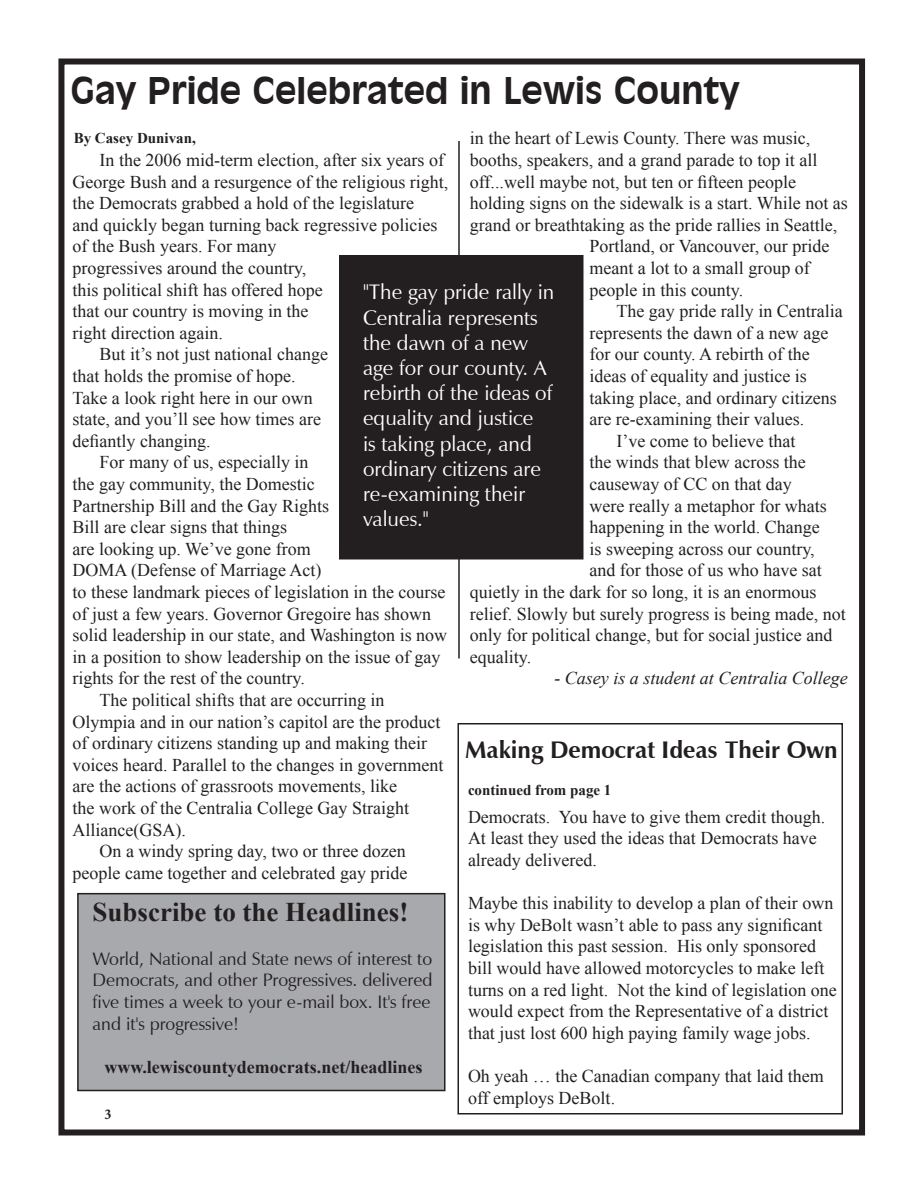
<style>
.page{position:relative;width:918px;height:1188px;background:#fff}
.page>*{position:absolute;margin:0;border:0;box-sizing:border-box;transform-origin:0 0}
._04_Headline{font:700 36px "Incised 901 BT";color:#231f20}
.t1{font:700 27px "Times New Roman";color:#231f20}
.t2{font:700 24px "Zapf Humanist 601 BT";color:#231f20}
.t3{font:21px/25.2px "Zapf Humanist 601 BT";color:#fff}
.t4{font:18px/21.6px "Times New Roman";color:#231f20}
.t5{font:18px/21.6px "Zapf Humanist 601 BT";color:#231f20;text-align:justify}
.t6{font:700 18px "Times New Roman";color:#231f20}
.t7{font:italic 18px "Times New Roman";color:#231f20}
.t8{font:700 15px "Times New Roman";color:#231f20}
._08_Page_Number__rig{font:700 condensed 15px "Minion Pro";color:#231f20}
</style>
<div class="page">
<hr style="left:458px;top:141px;width:2px;height:517px;background:#231f20">
<div style="left:58px;top:58px;width:807px;height:1078px;border:6px solid #231f20"></div>
<div style="left:458px;top:723px;width:385px;height:391px;border:2px solid #231f20"></div>
<div style="left:340px;top:256px;width:243px;height:303px;background:#231f20"></div>
<div style="left:339px;top:255px;width:245px;height:305px;border:2px solid #231f20"></div>
<div style="left:78px;top:894px;width:367px;height:196px;background:#a8a9ad"></div>
<div style="left:77px;top:893px;width:369px;height:198px;border:2px solid #231f20"></div>
<p class="_04_Headline" style="left:70px;top:69px;width:671px">Gay Pride Celebrated in Lewis County</p>
<p class="t4" style="left:470px;top:127px;width:342px">in the heart of Lewis County. There was music,</p>
<p class="t4" style="left:470px;top:149px;width:349px">booths, speakers, and a grand parade to top it all</p>
<p class="t4" style="left:470px;top:171px;width:328px">off...well maybe not, but ten or fifteen people</p>
<p class="t4" style="left:470px;top:192px;width:379px">holding signs on the sidewalk is a start. While not as</p>
<p class="t4" style="left:470px;top:214px;width:369px">grand or breathtaking as the pride rallies in Seattle,</p>
<p class="t4" style="left:590px;top:235px;width:241px">Portland, or Vancouver, our pride</p>
<p class="t4" style="left:590px;top:257px;width:222px">meant a lot to a small group of</p>
<p class="t4" style="left:590px;top:279px;width:155px">people in this county.</p>
<p class="t4" style="left:590px;top:300px;width:255px;text-indent:27px">The gay pride rally in Centralia represents the dawn of a new age for our county. A rebirth of the ideas of equality and justice is taking place, and ordinary citizens are re-examining their values.</p>
<p class="t4" style="left:616px;top:430px;width:180px">I’ve come to believe that</p>
<p class="t4" style="left:590px;top:451px;width:218px">the winds that blew across the</p>
<p class="t4" style="left:590px;top:473px;width:204px">causeway of CC on that day</p>
<p class="t4" style="left:590px;top:495px;width:239px">were really a metaphor for whats</p>
<p class="t4" style="left:590px;top:516px;width:232px">happening in the world. Change</p>
<p class="t4" style="left:590px;top:538px;width:227px">is sweeping across our country,</p>
<p class="t4" style="left:590px;top:559px;width:234px">and for those of us who have sat</p>
<p class="t4" style="left:470px;top:581px;width:348px">quietly in the dark for so long, it is an enormous</p>
<p class="t4" style="left:470px;top:603px;width:377px">relief. Slowly but surely progress is being made, not</p>
<p class="t4" style="left:470px;top:624px;width:364px">only for political change, but for social justice and</p>
<p class="t4" style="left:470px;top:646px;width:63px">equality.</p>
<p class="t7" style="left:554px;top:666px;width:295px">- Casey is a student at Centralia College</p>
<p class="t8" style="left:74px;top:128px;width:124px">By Casey Dunivan,</p>
<p class="t4" style="left:73px;top:149px;width:377px;text-indent:27px">In the 2006 mid-term election, after six years of George Bush and a resurgence of the religious right, the Democrats grabbed a hold of the legislature<br>and quickly began turning back regressive policies of the Bush years. For many<br>progressives around the country,<br>this political shift has offered hope<br>that our country is moving in the<br>right direction again.</p>
<p class="t4" style="left:73px;top:343px;width:257px;text-indent:27px">But it’s not just national change that holds the promise of hope.<br>Take a look right here in our own state, and you’ll see how times are defiantly changing.</p>
<p class="t4" style="left:73px;top:451px;width:376px;text-indent:27px">For many of us, especially in<br>the gay community, the Domestic<br>Partnership Bill and the Gay Rights<br>Bill are clear signs that things<br>are looking up. We’ve gone from<br>DOMA (Defense of Marriage Act)<br>to these landmark pieces of legislation in the course of just a few years. Governor Gregoire has shown solid leadership in our state, and Washington is now in a position to show leadership on the issue of gay rights for the rest of the country.</p>
<p class="t4" style="left:73px;top:689px;width:372px;text-indent:27px">The political shifts that are occurring in Olympia and in our nation’s capitol are the product of ordinary citizens standing up and making their voices heard. Parallel to the changes in government are the actions of grassroots movements, like<br>the work of the Centralia College Gay Straight Alliance(GSA).</p>
<p class="t4" style="left:73px;top:840px;width:336px;text-align:right">On a windy spring day, two or three dozen people came together and celebrated gay pride</p>
<p class="t3" style="left:363px;top:280px;width:193px">"The gay pride rally in<br>Centralia represents the dawn of a new age for our county. A rebirth of the ideas of equality and justice<br>is taking place, and ordinary citizens are re-examining their values."</p>
<p class="t2" style="left:465px;top:735px;width:374px">Making Democrat Ideas Their Own</p>
<p class="t8" style="left:468px;top:779px;width:145px">continued from page 1</p>
<p class="t4" style="left:468px;top:806px;width:359px">Democrats. You have to give them credit though.<br>At least they used the ideas that Democrats have already delivered.</p>
<p class="t4" style="left:468px;top:892px;width:370px">Maybe this inability to develop a plan of their own is why DeBolt wasn’t able to pass any significant legislation this past session. His only sponsored bill would have allowed motorcycles to make left turns on a red light. Not the kind of legislation one would expect from the Representative of a district that just lost 600 high paying family wage jobs.</p>
<p class="t4" style="left:468px;top:1065px;width:357px">Oh yeah … the Canadian company that laid them off employs DeBolt.</p>
<p class="t1" style="left:93px;top:894px;width:317px">Subscribe to the Headlines!</p>
<p class="t5" style="left:93px;top:948px;width:342px">World, National and State news of interest to Democrats, and other Progressives. delivered five times a week to your e-mail box. It's free and it's progressive!</p>
<p class="t6" style="left:104px;top:1054px;width:319px">www.lewiscountydemocrats.net/headlines</p>
<p class="_08_Page_Number__rig" style="left:105px;top:1105px;width:8px">3</p>
</div>
